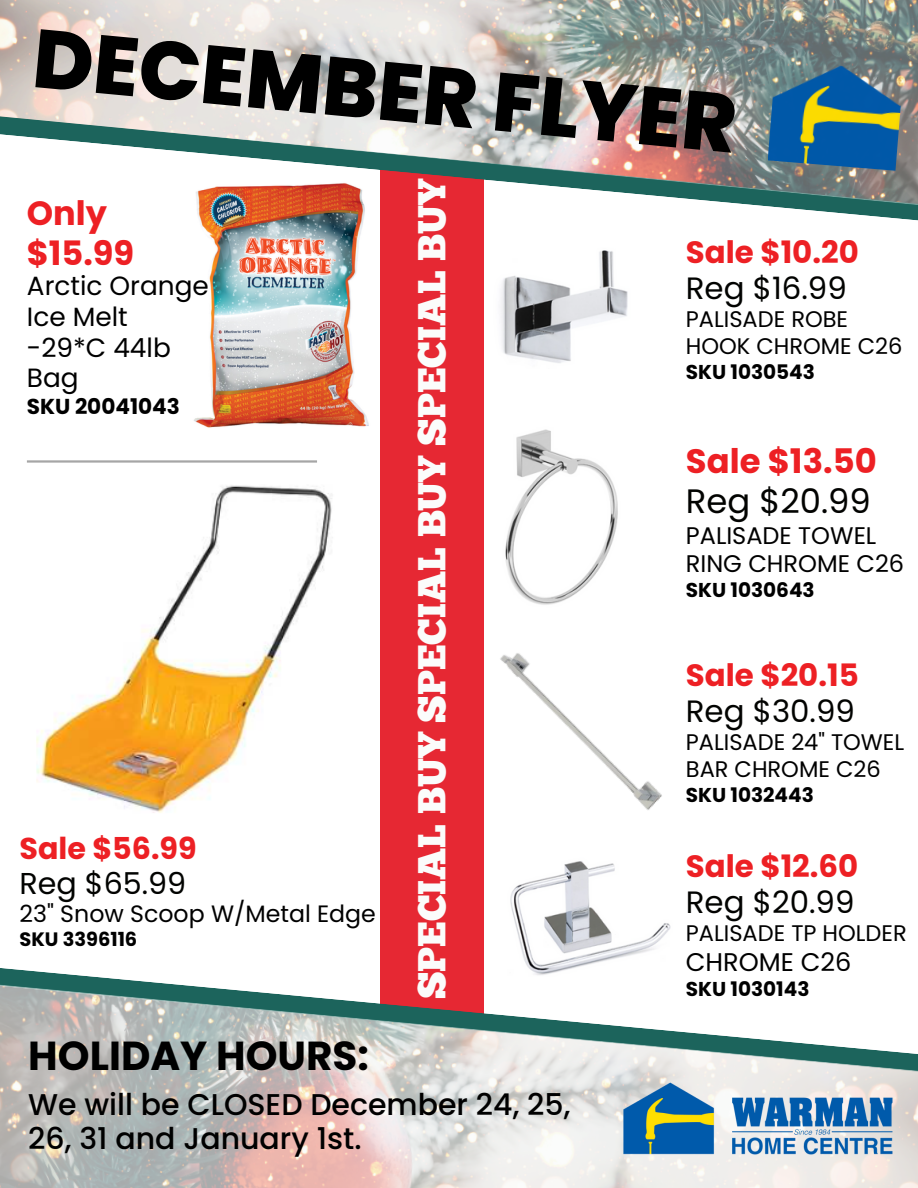
<style>
.page{position:relative;width:918px;height:1188px;background:#fff}
.page>*{position:absolute;margin:0;border:0;box-sizing:border-box;transform-origin:0 0}
.t1{font:800 82.5px "Poppins";color:#000}
.t2{font:700 40.5px "Poppins";color:#000}
.t3{font:39px "Chunk Five";color:#fbfcfb}
.t4{font:700 33.9px/40.5px "Poppins";color:#ed2024}
.t5{font:700 33.6px/39.6px "Poppins";color:#ed2024}
.t6{font:700 30.9px/36px "Poppins";color:#ed2024}
.t7{font:30.9px "Poppins";color:#020301}
.t8{font:700 30.15px "Poppins";color:#ed2024}
.t9{font:30.15px "Poppins";color:#020301}
.t10{font:500 30px/33.8px "Poppins";color:#000}
.t11{font:26.4px/30.6px "Poppins";color:#000}
.t12{font:25.5px "Poppins";color:#000}
.t13{font:24px/28.2px "Poppins";color:#000}
.t14{font:23.7px "Poppins";color:#000}
.t15{font:22.5px/27px "Poppins";color:#000}
.t16{font:700 21.6px "Poppins";color:#000}
.t17{font:700 20.1px "Poppins";color:#000}
.t18{font:700 19.35px "Poppins";color:#000}
.s1{font-weight:400;color:#020301}
</style>
<div class="page">
<img style="left:500px;top:653px;width:162px;height:157px">
<div style="left:380px;top:0;width:104px;height:1024px;background:#e62833"></div>
<img style="left:0;top:0;width:918px;height:215px">
<img style="left:768px;top:61px;width:136px;height:110px">
<hr style="left:27px;top:460px;width:290px;height:3px;background:#a6a6a6">
<svg style="left:0;top:977px;width:918px;height:211px"></svg>
<img style="left:617px;top:1081px;width:282px;height:76px">
<img style="left:185px;top:176px;width:191px;height:252px">
<img style="left:500px;top:250px;width:128px;height:113px">
<img style="left:505px;top:429px;width:113px;height:176px">
<img style="left:510px;top:861px;width:161px;height:114px">
<img style="left:36px;top:485px;width:296px;height:328px">
<img style="left:413px;top:0;width:47px;height:1135px">
<h3 class="t3" style="left:416px;top:999px;width:1007px;rotate:-90deg">SPECIAL BUY SPECIAL BUY SPECIAL BUY SPECIAL</h3>
<p class="t1" style="left:38px;top:3px;width:707px;rotate:5deg">DECEMBER FLYER</p>
<p class="t5" style="left:27px;top:194px;width:109px">Only $15.99</p>
<p class="t11" style="left:27px;top:271px;width:184px">Arctic Orange<br>Ice Melt -29*C 44lb<br>Bag</p>
<p class="t16" style="left:27px;top:391px;width:155px">SKU 20041043</p>
<p class="t6" style="left:686px;top:234px;width:174px">Sale $10.20<br><span class="s1">Reg $16.99</span></p>
<p class="t15" style="left:686px;top:306px;width:218px">PALISADE ROBE<br>HOOK CHROME C26</p>
<p class="t17" style="left:686px;top:358px;width:131px">SKU 1030543</p>
<p class="t4" style="left:686px;top:441px;width:192px">Sale $13.50<br><span class="s1">Reg $20.99</span></p>
<p class="t13" style="left:686px;top:521px;width:220px">PALISADE TOWEL<br>RING CHROME C26</p>
<p class="t17" style="left:686px;top:576px;width:130px">SKU 1030643</p>
<p class="t6" style="left:686px;top:657px;width:174px">Sale $20.15</p>
<p class="t7" style="left:686px;top:689px;width:170px">Reg $30.99</p>
<p class="t15" style="left:686px;top:728px;width:220px">PALISADE 24" TOWEL<br>BAR CHROME C26</p>
<p class="t17" style="left:686px;top:780px;width:129px">SKU 1032443</p>
<p class="t8" style="left:20px;top:827px;width:179px">Sale $56.99</p>
<h5 class="t9" style="left:20px;top:862px;width:168px">Reg $65.99</h5>
<p class="t14" style="left:20px;top:897px;width:358px">23" Snow Scoop W/Metal Edge</p>
<p class="t18" style="left:20px;top:925px;width:119px">SKU 3396116</p>
<p class="t6" style="left:686px;top:848px;width:174px">Sale $12.60</p>
<p class="t7" style="left:686px;top:880px;width:170px">Reg $20.99</p>
<p class="t15" style="left:686px;top:920px;width:222px">PALISADE TP HOLDER</p>
<h2 class="t12" style="left:686px;top:945px;width:167px">CHROME C26</h2>
<h4 class="t17" style="left:686px;top:975px;width:125px">SKU 1030143</h4>
<p class="t2" style="left:28px;top:1028px;width:342px">HOLIDAY HOURS:</p>
<p class="t10" style="left:28px;top:1088px;width:544px">We will be CLOSED December 24, 25,<br>26, 31 and January 1st.</p>
</div>
